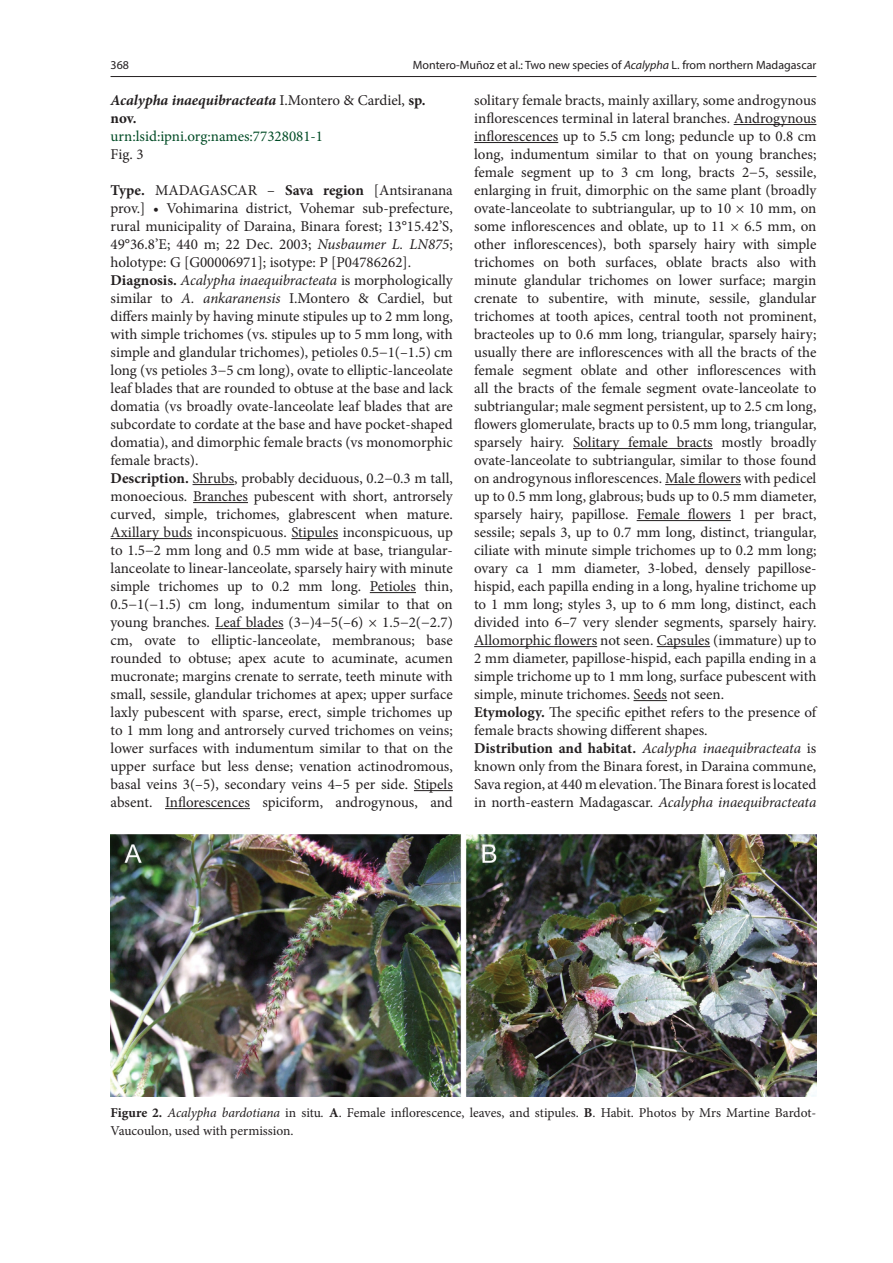
<style>
.page{position:relative;width:893px;height:1263px;background:#fff}
.page>*{position:absolute;margin:0;border:0;box-sizing:border-box;transform-origin:0 0}
.Body_text_-_no_inden{font:15px/18px "Minion Pro";color:#231f20;text-align:justify}
.TT_-_Title{font:italic 700 15px/18px "Minion Pro";letter-spacing:-.005em;color:#231f20}
.TT_-_LSID{font:15px "Minion Pro";color:#004b25}
.TT_-_Fig-Tab_Citatio{font:15px "Minion Pro";color:#231f20}
.FIG_-_Caption{font:13.5px/18px "Minion Pro";letter-spacing:-.005em;color:#231f20}
.t1{font:12px "Myriad Pro";color:#231f20}
.s1{font-style:italic}
.s2{font-weight:400;font-style:normal}
.s3{font-style:normal}
.s4{font-weight:700}
</style>
<div class="page">
<hr style="left:111px;top:76px;width:705px;height:1px;background:#231f20">
<hr style="left:193px;top:484px;width:41px;height:1px;background:#231f20">
<hr style="left:193px;top:502px;width:55px;height:1px;background:#231f20">
<hr style="left:111px;top:538px;width:81px;height:1px;background:#231f20">
<hr style="left:291px;top:538px;width:47px;height:1px;background:#231f20">
<hr style="left:370px;top:592px;width:46px;height:1px;background:#231f20">
<hr style="left:215px;top:628px;width:69px;height:1px;background:#231f20">
<hr style="left:414px;top:790px;width:39px;height:1px;background:#231f20">
<hr style="left:165px;top:808px;width:85px;height:1px;background:#231f20">
<hr style="left:734px;top:124px;width:82px;height:1px;background:#231f20">
<hr style="left:474px;top:142px;width:84px;height:1px;background:#231f20">
<hr style="left:573px;top:448px;width:140px;height:1px;background:#231f20">
<hr style="left:665px;top:484px;width:76px;height:1px;background:#231f20">
<hr style="left:637px;top:520px;width:94px;height:1px;background:#231f20">
<hr style="left:474px;top:646px;width:123px;height:1px;background:#231f20">
<hr style="left:657px;top:646px;width:53px;height:1px;background:#231f20">
<hr style="left:633px;top:700px;width:34px;height:1px;background:#231f20">
<img style="left:111px;top:834px;width:705px;height:263px">
<p class="t1" style="left:111px;top:58px;width:20px">368</p>
<p class="t1" style="left:413px;top:58px;width:405px">Montero-Muñoz et al.: Two new species of <span class="s1">Acalypha</span> L. from northern Madagascar</p>
<p class="TT_-_Title" style="left:111px;top:91px;width:317px">Acalypha inaequibracteata <span class="s2">I.Montero &amp; Cardiel,</span> <span class="s3">sp. nov.</span></p>
<p class="TT_-_LSID" style="left:111px;top:126px;width:214px">urn:lsid:ipni.org:names:77328081-1</p>
<p class="TT_-_Fig-Tab_Citatio" style="left:111px;top:144px;width:35px">Fig. 3</p>
<p class="Body_text_-_no_inden" style="left:111px;top:181px;width:344px"><span class="s4">Type.</span> MADAGASCAR – <span class="s4">Sava region</span> [Antsiranana prov.] • Vohimarina district, Vohemar sub-prefecture, rural municipality of Daraina, Binara forest; 13°15.42’S, 49°36.8’E; 440 m; 22 Dec. 2003; <span class="s1">Nusbaumer L. LN875</span>; holotype: G [G00006971]; isotype: P [P04786262].</p>
<p class="Body_text_-_no_inden" style="left:111px;top:271px;width:344px"><span class="s4">Diagnosis.</span> <span class="s1">Acalypha inaequibracteata</span> is morphologically similar to <span class="s1">A. ankaranensis</span> I.Montero &amp; Cardiel, but differs mainly by having minute stipules up to 2 mm long, with simple trichomes (vs. stipules up to 5 mm long, with simple and glandular trichomes), petioles 0.5−1(–1.5) cm long (vs petioles 3−5 cm long), ovate to elliptic-lanceolate leaf blades that are rounded to obtuse at the base and lack domatia (vs broadly ovate-lanceolate leaf blades that are subcordate to cordate at the base and have pocket-shaped domatia), and dimorphic female bracts (vs monomorphic female bracts).</p>
<p class="Body_text_-_no_inden" style="left:111px;top:469px;width:344px"><span class="s4">Description.</span> Shrubs, probably deciduous, 0.2−0.3 m tall, monoecious. Branches pubescent with short, antrorsely curved, simple, trichomes, glabrescent when mature.<br>Axillary buds inconspicuous. Stipules inconspicuous, up to 1.5−2 mm long and 0.5 mm wide at base, triangular&shy;lanceolate to linear-lanceolate, sparsely hairy with minute simple trichomes up to 0.2 mm long. Petioles thin, 0.5−1(−1.5) cm long, indumentum similar to that on young branches. Leaf blades (3−)4−5(–6) × 1.5−2(−2.7) cm, ovate to elliptic-lanceolate, membranous; base rounded to obtuse; apex acute to acuminate, acumen mucronate; margins crenate to serrate, teeth minute with small, sessile, glandular trichomes at apex; upper surface laxly pubescent with sparse, erect, simple trichomes up to 1 mm long and antrorsely curved trichomes on veins; lower surfaces with indumentum similar to that on the upper surface but less dense; venation actinodromous, basal veins 3(–5), secondary veins 4–5 per side. Stipels absent. Inflorescences spiciform, androgynous, and</p>
<p class="Body_text_-_no_inden" style="left:474px;top:91px;width:344px">solitary female bracts, mainly axillary, some androgynous inflorescences terminal in lateral branches. Androgynous inflorescences up to 5.5 cm long; peduncle up to 0.8 cm long, indumentum similar to that on young branches; female segment up to 3 cm long, bracts 2−5, sessile, enlarging in fruit, dimorphic on the same plant (broadly ovate-lanceolate to subtriangular, up to 10 × 10 mm, on some inflorescences and oblate, up to 11 × 6.5 mm, on other inflorescences), both sparsely hairy with simple trichomes on both surfaces, oblate bracts also with minute glandular trichomes on lower surface; margin crenate to subentire, with minute, sessile, glandular trichomes at tooth apices, central tooth not prominent, bracteoles up to 0.6 mm long, triangular, sparsely hairy; usually there are inflorescences with all the bracts of the female segment oblate and other inflorescences with all the bracts of the female segment ovate-lanceolate to subtriangular; male segment persistent, up to 2.5 cm long, flowers glomerulate, bracts up to 0.5 mm long, triangular, sparsely hairy. Solitary female bracts mostly broadly ovate-lanceolate to subtriangular, similar to those found on androgynous inflorescences. Male flowers with pedicel up to 0.5 mm long, glabrous; buds up to 0.5 mm diameter, sparsely hairy, papillose. Female flowers 1 per bract, sessile; sepals 3, up to 0.7 mm long, distinct, triangular, ciliate with minute simple trichomes up to 0.2 mm long; ovary ca 1 mm diameter, 3-lobed, densely papillose&shy;hispid, each papilla ending in a long, hyaline trichome up to 1 mm long; styles 3, up to 6 mm long, distinct, each divided into 6–7 very slender segments, sparsely hairy.<br>Allomorphic flowers not seen. Capsules (immature) up to 2 mm diameter, papillose-hispid, each papilla ending in a simple trichome up to 1 mm long, surface pubescent with simple, minute trichomes. Seeds not seen.</p>
<p class="Body_text_-_no_inden" style="left:474px;top:703px;width:344px"><span class="s4">Etymology.</span> The specific epithet refers to the presence of female bracts showing different shapes.</p>
<p class="Body_text_-_no_inden" style="left:474px;top:739px;width:344px"><span class="s4">Distribution and habitat.</span> <span class="s1">Acalypha inaequibracteata</span> is known only from the Binara forest, in Daraina commune, Sava region, at 440 m elevation. The Binara forest is located in north-eastern Madagascar. <span class="s1">Acalypha inaequibracteata</span></p>
<p class="FIG_-_Caption" style="left:111px;top:1104px;width:707px"><span class="s4">Figure 2.</span> <span class="s1">Acalypha bardotiana</span> in situ<span class="s1">.</span> <span class="s4">A</span>. Female inflorescence, leaves, and stipules. <span class="s4">B</span>. Habit. Photos by Mrs Martine Bardot-<br>Vaucoulon, used with permission.</p>
</div>
